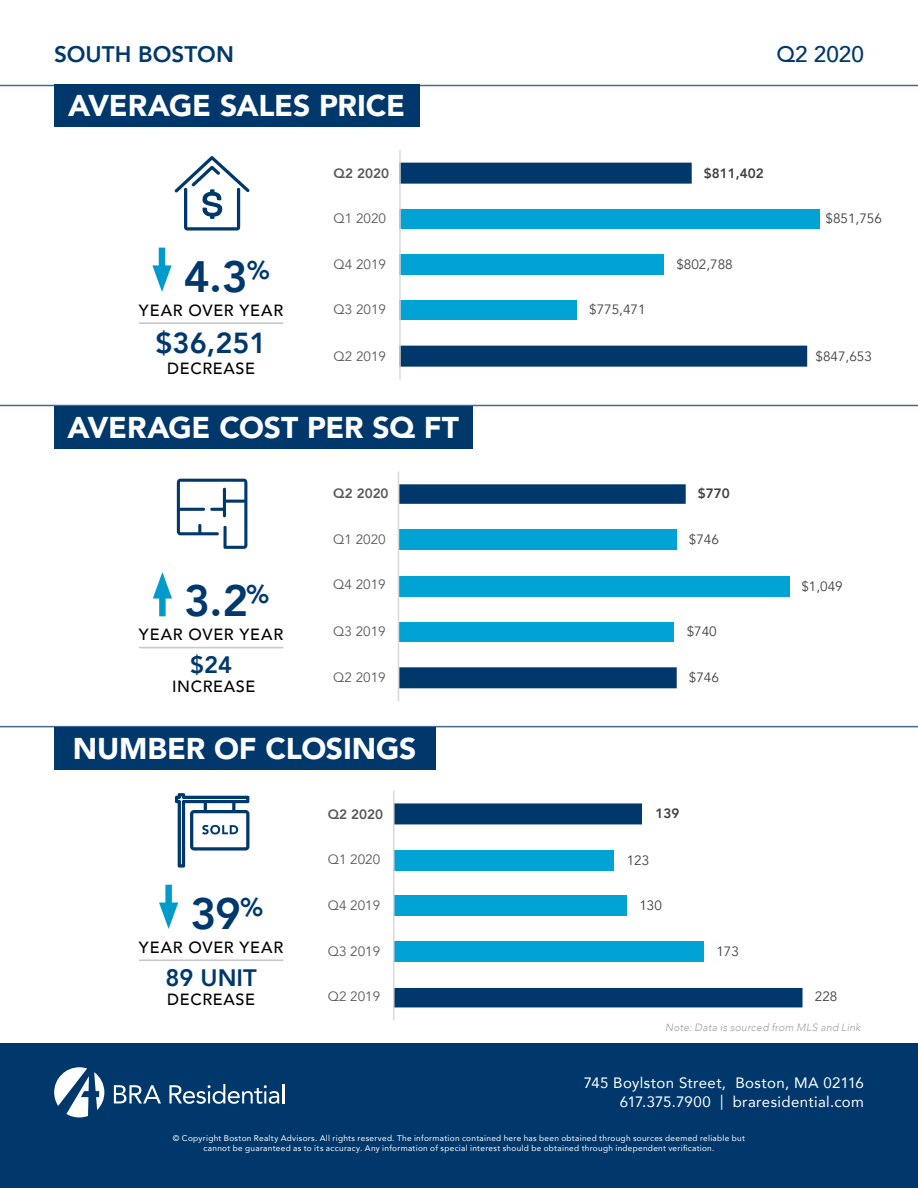
<style>
.page{position:relative;width:918px;height:1188px;background:#fff}
.page>*{position:absolute;margin:0;border:0;box-sizing:border-box;transform-origin:0 0}
.t1{font:800 43.8px "Avenir";color:#00386c}
.t2{font:900 30px "Avenir";letter-spacing:-.005em;color:#fff}
.t3{font:800 28.95px "Avenir";color:#00386c}
.t4{font:800 23.7px "Avenir";color:#00386c}
.t5{font:800 22.5px "Avenir";color:#00386c}
.t6{font:500 22.5px "Avenir";color:#00386c}
.t7{font:500 16.2px "Avenir";letter-spacing:.04em;color:#000}
.t8{font:15px/19.5px "Avenir";letter-spacing:.025em;color:#fff;text-align:right}
.t9{font:13.5px "Avenir";color:#595959}
.t10{font:13.5px "Avenir";color:#404040}
.t11{font:800 13.5px "Avenir";color:#595959}
.t12{font:800 13.5px "Avenir";color:#404040}
.t13{font:italic 300 10.5px "Avenir";letter-spacing:.025em;color:#9d9fa2}
.t14{font:8.25px/10.5px "Avenir";letter-spacing:.035em;color:#fff;text-align:center}
</style>
<div class="page">
<div style="left:0;top:1043px;width:918px;height:145px;background:#00386c"></div>
<hr style="left:0;top:85px;width:918px;height:1px;background:#456794">
<div style="left:54px;top:85px;width:365px;height:42px;background:#00386c"></div>
<hr style="left:0;top:405px;width:918px;height:1px;background:#456794">
<div style="left:54px;top:406px;width:419px;height:42px;background:#00386c"></div>
<hr style="left:0;top:726px;width:918px;height:1px;background:#456794">
<div style="left:54px;top:727px;width:381px;height:43px;background:#00386c"></div>
<svg style="left:114px;top:1085px;width:47px;height:18px"></svg>
<svg style="left:169px;top:1084px;width:115px;height:20px"></svg>
<svg style="left:54px;top:1067px;width:50px;height:50px"></svg>
<hr style="left:139px;top:322px;width:144px;height:2px;background:#c7c8ca">
<div style="left:159px;top:248px;width:6px;height:28px;background:#009bca"></div>
<svg style="left:152px;top:265px;width:20px;height:27px"></svg>
<hr style="left:139px;top:647px;width:144px;height:1px;background:#c7c8ca">
<div style="left:159px;top:588px;width:7px;height:28px;background:#009bca"></div>
<svg style="left:153px;top:572px;width:19px;height:27px"></svg>
<hr style="left:139px;top:959px;width:144px;height:2px;background:#c7c8ca">
<div style="left:165px;top:885px;width:7px;height:29px;background:#009bca"></div>
<svg style="left:159px;top:903px;width:19px;height:26px"></svg>
<svg style="left:177px;top:478px;width:71px;height:71px"></svg>
<svg style="left:174px;top:156px;width:76px;height:75px"></svg>
<svg style="left:175px;top:793px;width:74px;height:75px"></svg>
<div style="left:399px;top:209px;width:420px;height:20px;background:#00a3d4"></div>
<svg style="left:401px;top:163px;width:406px;height:204px"></svg>
<hr style="left:399px;top:150px;width:2px;height:229px;background:#d9d9d9">
<div style="left:399px;top:576px;width:390px;height:21px;background:#00a3d4"></div>
<svg style="left:399px;top:484px;width:287px;height:204px"></svg>
<hr style="left:398px;top:472px;width:1px;height:229px;background:#d9d9d9">
<svg style="left:395px;top:803px;width:408px;height:204px"></svg>
<hr style="left:393px;top:791px;width:2px;height:229px;background:#d9d9d9">
<h3 class="t5" style="left:54px;top:36px;width:181px">SOUTH BOSTON</h3>
<h3 class="t6" style="left:776px;top:34px;width:89px">Q2 2020</h3>
<h2 class="t2" style="left:68px;top:80px;width:338px">AVERAGE SALES PRICE</h2>
<h3 class="t11" style="left:334px;top:162px;width:57px">Q2 2020</h3>
<h3 class="t12" style="left:704px;top:162px;width:61px">$811,402</h3>
<h3 class="t9" style="left:334px;top:210px;width:54px">Q1 2020</h3>
<h3 class="t10" style="left:826px;top:210px;width:58px">$851,756</h3>
<h1 class="t1" style="left:184px;top:243px;width:88px">4.3<sup>%</sup></h1>
<h3 class="t7" style="left:139px;top:296px;width:146px">YEAR OVER YEAR</h3>
<h3 class="t3" style="left:155px;top:321px;width:113px">$36,251</h3>
<h3 class="t7" style="left:167px;top:354px;width:89px">DECREASE</h3>
<h3 class="t9" style="left:334px;top:256px;width:54px">Q4 2019</h3>
<h3 class="t9" style="left:334px;top:301px;width:54px">Q3 2019</h3>
<h3 class="t9" style="left:334px;top:348px;width:54px">Q2 2019</h3>
<h3 class="t10" style="left:589px;top:301px;width:58px">$775,471</h3>
<h3 class="t10" style="left:676px;top:256px;width:58px">$802,788</h3>
<h3 class="t10" style="left:816px;top:348px;width:58px">$847,653</h3>
<h2 class="t2" style="left:67px;top:402px;width:393px">AVERAGE COST PER SQ FT</h2>
<h3 class="t11" style="left:333px;top:483px;width:57px">Q2 2020</h3>
<h3 class="t12" style="left:698px;top:483px;width:33px">$770</h3>
<h3 class="t9" style="left:333px;top:532px;width:54px">Q1 2020</h3>
<h3 class="t10" style="left:689px;top:532px;width:32px">$746</h3>
<h1 class="t1" style="left:184px;top:567px;width:87px">3.2<sup>%</sup></h1>
<h3 class="t7" style="left:139px;top:620px;width:146px">YEAR OVER YEAR</h3>
<h3 class="t4" style="left:190px;top:646px;width:44px">$24</h3>
<h3 class="t7" style="left:172px;top:673px;width:85px">INCREASE</h3>
<h3 class="t9" style="left:333px;top:577px;width:54px">Q4 2019</h3>
<h3 class="t9" style="left:333px;top:623px;width:54px">Q3 2019</h3>
<h3 class="t9" style="left:333px;top:670px;width:54px">Q2 2019</h3>
<h3 class="t10" style="left:687px;top:623px;width:32px">$740</h3>
<h3 class="t10" style="left:689px;top:670px;width:32px">$746</h3>
<h3 class="t10" style="left:801px;top:578px;width:43px">$1,049</h3>
<h2 class="t2" style="left:73px;top:723px;width:345px">NUMBER OF CLOSINGS</h2>
<h3 class="t11" style="left:328px;top:803px;width:57px">Q2 2020</h3>
<h3 class="t12" style="left:655px;top:803px;width:25px">139</h3>
<h3 class="t9" style="left:328px;top:851px;width:54px">Q1 2020</h3>
<h3 class="t10" style="left:627px;top:852px;width:24px">123</h3>
<h1 class="t1" style="left:190px;top:880px;width:74px">39<sup>%</sup></h1>
<h3 class="t7" style="left:139px;top:933px;width:146px">YEAR OVER YEAR</h3>
<h3 class="t4" style="left:165px;top:959px;width:93px">89 UNIT</h3>
<h3 class="t7" style="left:167px;top:985px;width:89px">DECREASE</h3>
<h3 class="t9" style="left:328px;top:897px;width:54px">Q4 2019</h3>
<h3 class="t9" style="left:328px;top:944px;width:54px">Q3 2019</h3>
<h3 class="t9" style="left:328px;top:989px;width:54px">Q2 2019</h3>
<h3 class="t10" style="left:639px;top:897px;width:24px">130</h3>
<h3 class="t10" style="left:716px;top:944px;width:24px">173</h3>
<h3 class="t10" style="left:815px;top:989px;width:24px">228</h3>
<p class="t13" style="left:665px;top:1022px;width:197px">Note: Data is sourced from MLS and Link</p>
<h3 class="t8" style="left:584px;top:1072px;width:282px">745 Boylston Street, Boston, MA 02116<br>617.375.7900 | braresidential.com</h3>
<p class="t14" style="left:173px;top:1133px;width:574px">© Copyright Boston Realty Advisors. All rights reserved. The information contained here has been obtained through sources deemed reliable but cannot be guaranteed as to its accuracy. Any information of special interest should be obtained through independent verification.</p>
</div>
